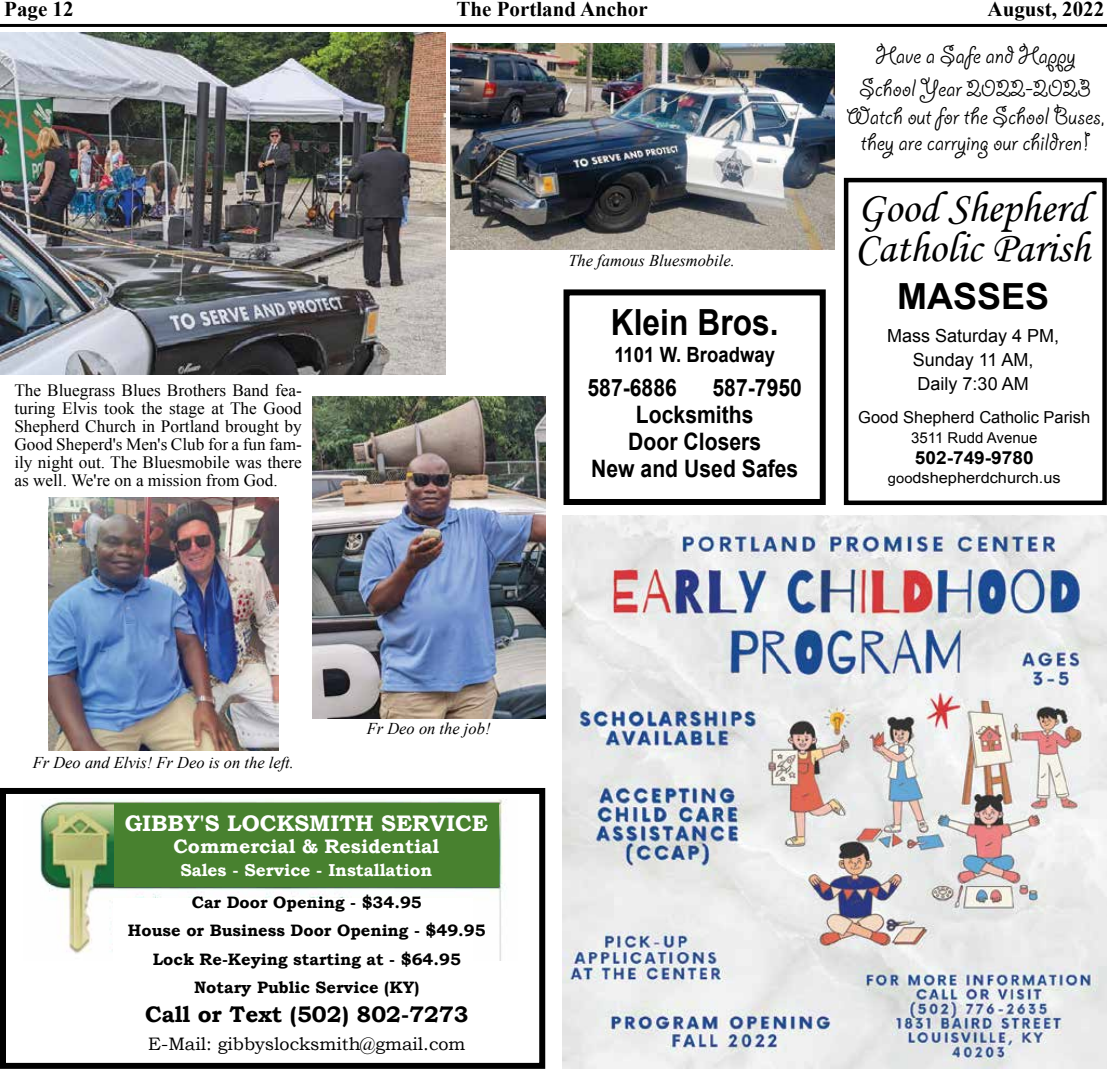
<style>
.page{position:relative;width:1107px;height:1069px;background:#fff}
.page>*{position:absolute;margin:0;border:0;box-sizing:border-box;transform-origin:0 0}
.t1{font:43.5px/40.5px "Monotype Corsiva";color:#000}
.t2{font:700 36px "Arial";color:#000;scale:.88 1}
.t3{font:700 36px "Arial";color:#000}
.t4{font:27px/33px "Giddyup Std";color:#000;text-align:center}
.t5{font:700 24px "Arial";color:#000;scale:.88 1}
.t6{font:700 22.5px "Bookman Old Style";color:#fff}
.t7{font:700 22.5px "Bookman Old Style";color:#000}
.t8{font:700 21px "Times New Roman";color:#000}
.t9{font:700 21px "Arial";color:#000;scale:.88 1}
.t10{font:700 19.5px "Bookman Old Style";color:#fff}
.t11{font:18px/24px "Arial";color:#000;text-align:center}
.t12{font:18px "Bookman Old Style";color:#000}
.t13{font:700 18px "Arial";color:#000;scale:1.06 1}
.t14{font:17.25px/18px "Times New Roman";color:#000;text-align:justify}
.t15{font:700 17.25px "Bookman Old Style";color:#fff}
.t16{font:700 16.5px/28.5px "Bookman Old Style";color:#000;text-align:center}
.t17{font:italic 16.5px "Times New Roman";color:#000}
.t18{font:16.5px "Arial";color:#000}
.t19{font:15px "Arial";color:#000;scale:1.09 1}
.t20{font:15px "Arial";color:#000}
.s1{font-size:13.5px}
</style>
<div class="page">
<hr style="left:0;top:24px;width:1107px;height:3px;background:#000">
<div style="left:0;top:787px;width:545px;height:281px;border:6px solid #000"></div>
<div style="left:564px;top:289px;width:262px;height:216px;border:6px solid #000"></div>
<div style="left:844px;top:178px;width:263px;height:327px;border:4px solid #000"></div>
<img style="left:1px;top:33px;width:444px;height:342px">
<img style="left:450px;top:44px;width:385px;height:205px">
<img style="left:49px;top:498px;width:229px;height:252px">
<img style="left:312px;top:396px;width:233px;height:322px">
<img style="left:40px;top:799px;width:467px;height:161px">
<div style="left:114px;top:803px;width:385px;height:83px;background:#48812f"></div>
<div style="left:113px;top:897px;width:359px;height:94px;background:#fff"></div>
<img style="left:563px;top:516px;width:544px;height:552px">
<p class="t8" style="left:4px;top:-6px;width:71px">Page 12</p>
<p class="t8" style="left:456px;top:-6px;width:193px">The Portland Anchor</p>
<p class="t8" style="left:988px;top:-6px;width:118px">August, 2022</p>
<p class="t14" style="left:14px;top:380px;width:289px">The Bluegrass Blues Brothers Band fea&shy;turing Elvis took the stage at The Good Shepherd Church in Portland brought by Good Sheperd's Men's Club for a fun fam&shy;ily night out. The Bluesmobile was there as well. We're on a mission from God.</p>
<p class="t17" style="left:568px;top:248px;width:168px">The famous Bluesmobile.</p>
<h2 class="t2" style="left:611px;top:296px;width:192px">Klein Bros.</h2>
<p class="t9" style="left:614px;top:339px;width:184px">1101 W. Broadway</p>
<h3 class="t5" style="left:587px;top:370px;width:103px">587-6886</h3>
<h3 class="t5" style="left:712px;top:370px;width:103px">587-7950</h3>
<h3 class="t5" style="left:636px;top:397px;width:135px">Locksmiths</h3>
<h3 class="t5" style="left:628px;top:424px;width:153px">Door Closers</h3>
<h3 class="t5" style="left:591px;top:451px;width:237px">New and Used Safes</h3>
<h3 class="t4" style="left:859px;top:39px;width:234px">Have a Safe and Happy<br>School Year 2022-2023</h3>
<h3 class="t4" style="left:846px;top:105px;width:259px;line-height:25.5px">Watch out for the School Buses, they are carrying our children!</h3>
<h1 class="t1" style="left:855px;top:187px;width:236px">Good Shepherd<br>Catholic Parish</h1>
<h2 class="t3" style="left:897px;top:271px;width:154px">MASSES</h2>
<p class="t11" style="left:887px;top:324px;width:174px">Mass Saturday 4 PM,<br>Sunday 11 AM,<br>Daily 7:30 AM</p>
<p class="t18" style="left:858px;top:406px;width:234px">Good Shepherd Catholic Parish</p>
<p class="t20" style="left:911px;top:427px;width:128px">3511 Rudd Avenue</p>
<p class="t13" style="left:915px;top:444px;width:114px">502-749-9780</p>
<p class="t19" style="left:888px;top:467px;width:160px"><span class="s1">goo</span>dshepherdchurch.us</p>
<p class="t17" style="left:33px;top:750px;width:263px">Fr Deo and Elvis! Fr Deo is on the left.</p>
<p class="t17" style="left:367px;top:717px;width:125px">Fr Deo on the job!</p>
<h3 class="t6" style="left:129px;top:802px;width:365px">GIBBY'S LOCKSMITH SERVICE</h3>
<p class="t10" style="left:178px;top:828px;width:267px">Commercial &amp; Residential</p>
<p class="t15" style="left:184px;top:853px;width:253px">Sales - Service - Installation</p>
<h3 class="t6" style="left:125px;top:806px;width:365px">GIBBY'S LOCKSMITH SERVICE</h3>
<p class="t10" style="left:174px;top:832px;width:267px">Commercial &amp; Residential</p>
<p class="t15" style="left:180px;top:857px;width:253px">Sales - Service - Installation</p>
<p class="t16" style="left:128px;top:887px;width:359px">Car Door Opening - $34.95<br>House or Business Door Opening - $49.95<br>Lock Re-Keying starting at - $64.95<br>Notary Public Service (KY)</p>
<h3 class="t7" style="left:145px;top:997px;width:325px">Call or Text (502) 802-7273</h3>
<p class="t12" style="left:148px;top:1031px;width:319px">E-Mail: gibbyslocksmith@gmail.com</p>
</div>
